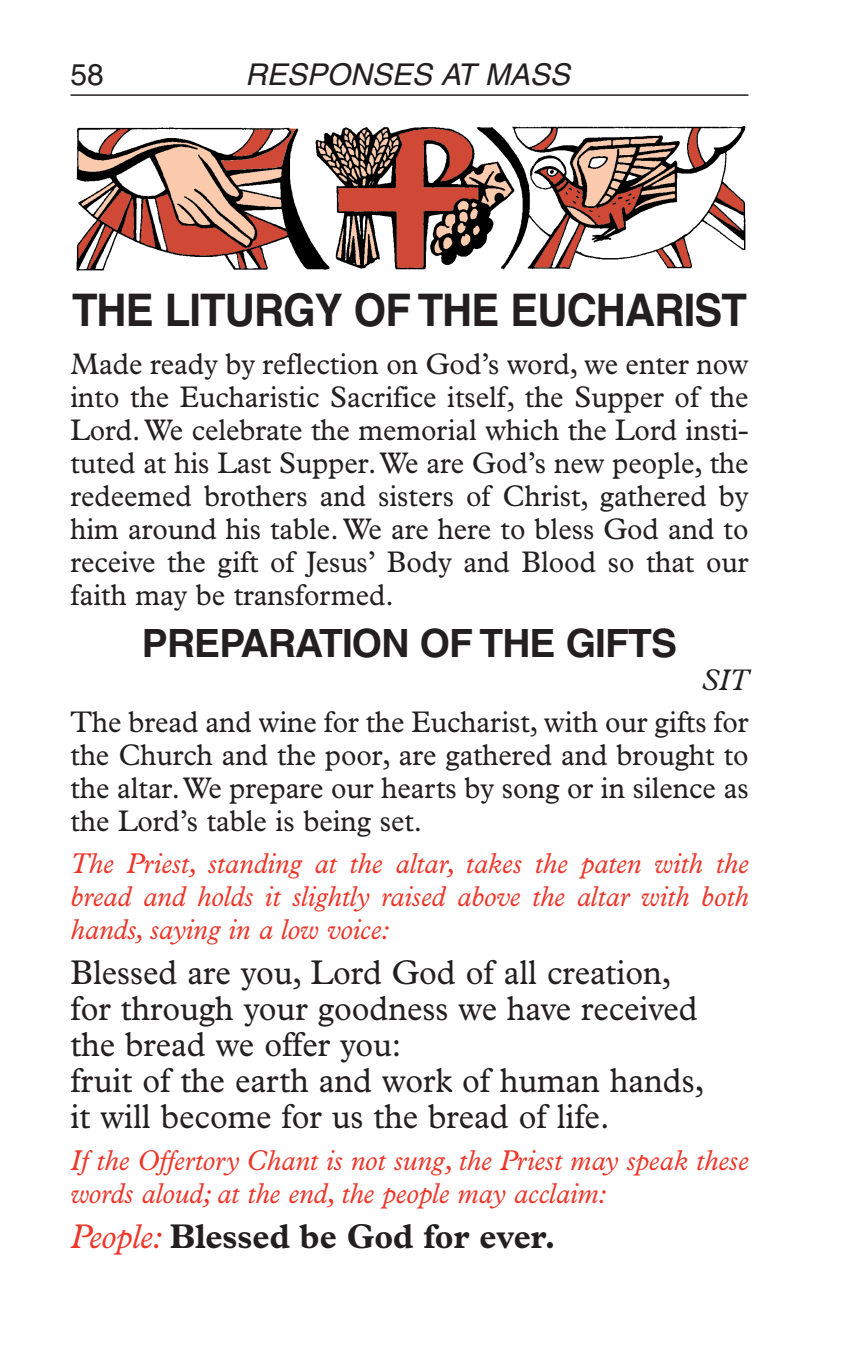
<style>
.page{position:relative;width:864px;height:1350px;background:#fff}
.page>*{position:absolute;margin:0;border:0;box-sizing:border-box;transform-origin:0 0}
.t1{font:700 45px "Helvetica";letter-spacing:-.02em;color:#231f20;scale:.93 1}
.t2{font:700 39px "Helvetica";letter-spacing:-.02em;color:#231f20}
.t3{font:34.5px/36px "Plantin";color:#231f20;scale:.95 1}
.t4{font:700 34.5px "Plantin";color:#231f20;scale:.95 1}
.t5{font:30px/33px "Plantin";color:#231f20;text-align:justify;scale:.95 1}
.t6{font:italic 30px "Helvetica";color:#231f20}
.t7{font:italic 30px "Plantin";color:#231f20;scale:.95 1}
.t8{font:30px "Helvetica";color:#231f20}
.t9{font:italic 28.8px/33px "Plantin";color:#ee3529;text-align:justify;scale:.95 1}
.s1{font-weight:400;font-style:italic;color:#ee3529}
</style>
<div class="page">
<hr style="left:70px;top:94px;width:678px;height:2px;background:#231f20">
<img style="left:76px;top:126px;width:670px;height:145px">
<p class="t8" style="left:70px;top:64px;width:35px">58</p>
<p class="t6" style="left:245px;top:64px;width:326px">RESPONSES AT MASS</p>
<h1 class="t1" style="left:72px;top:294px;width:727px">THE LITURGY OF THE EUCHARIST</h1>
<p class="t5" style="left:71px;top:350px;width:715px">Made ready by reflection on God’s word, we enter now into the Eucharistic Sacrifice itself, the Supper of the Lord.We celebrate the memorial which the Lord insti&shy;tuted at his Last Supper.We are God’s new people, the redeemed brothers and sisters of Christ, gathered by him around his table. We are here to bless God and to receive the gift of Jesus’ Body and Blood so that our faith may be transformed.</p>
<h2 class="t2" style="left:142px;top:629px;width:537px">PREPARATION OF THE GIFTS</h2>
<p class="t7" style="left:702px;top:669px;width:51px">SIT</p>
<p class="t5" style="left:71px;top:708px;width:715px">The bread and wine for the Eucharist, with our gifts for the Church and the poor, are gathered and brought to the altar.We prepare our hearts by song or in silence as the Lord’s table is being set.</p>
<p class="t9" style="left:71px;top:849px;width:715px">The Priest, standing at the altar, takes the paten with the bread and holds it slightly raised above the altar with both hands, saying in a low voice:</p>
<p class="t3" style="left:71px;top:958px;width:669px">Blessed are you, Lord God of all creation, for through your goodness we have received the bread we offer you:<br>fruit of the earth and work of human hands, it will become for us the bread of life.</p>
<p class="t9" style="left:71px;top:1147px;width:715px">If the Offertory Chant is not sung, the Priest may speak these words aloud; at the end, the people may acclaim:</p>
<p class="t4" style="left:71px;top:1225px;width:512px"><span class="s1">People:</span> Blessed be God for ever.</p>
</div>
